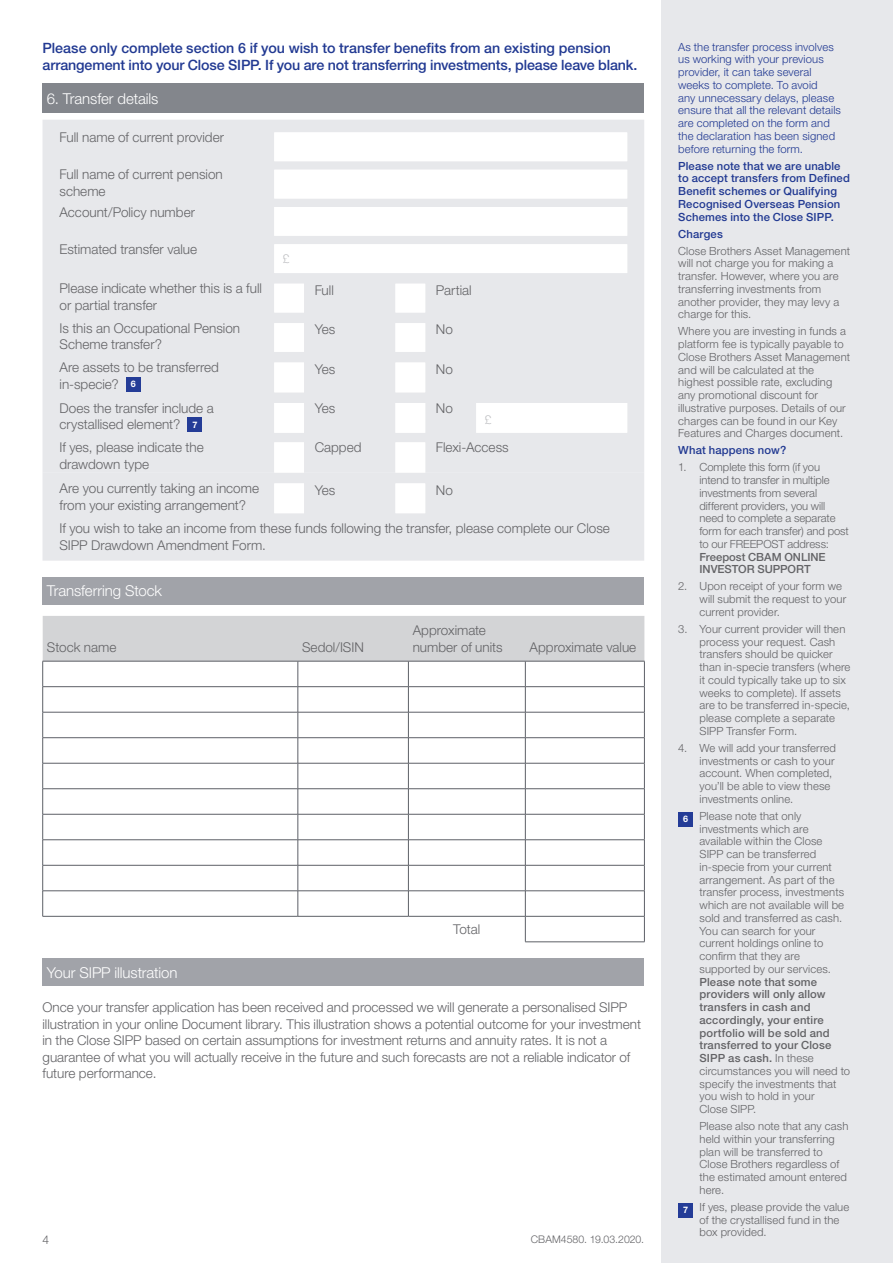
<style>
.page{position:relative;width:893px;height:1263px;background:#fff}
.page>*{position:absolute;margin:0;border:0;box-sizing:border-box;transform-origin:0 0}
.Section_head_white{font:300 15px "Helvetica Neue LT Pro";letter-spacing:-.005em;color:#fff}
.Notes_Dark_blue{font:500 14.25px/17.2px "Helvetica Neue LT Pro";letter-spacing:-.005em;color:#213992}
.Bodytext{font:300 13.5px/16.5px "Helvetica Neue LT Pro";color:#636366}
.Bullets{font:300 13.5px/16.5px "Helvetica Neue LT Pro";letter-spacing:-.005em;color:#636366}
.Job_reference{font:300 13.5px/16.5px "Helvetica Neue LT Pro";color:#636366}
.box{font:300 12px "Helvetica Neue LT Pro";color:#bcbdc0}
.t1{font:300 12px "Helvetica Neue LT Pro";color:#636366}
.Notes_Dark_blue-2{font:300 11.25px/12.8px "Helvetica Neue LT Pro";letter-spacing:.01em;color:#636366}
.Notes_grey{font:300 11.25px/12.8px "Helvetica Neue LT Pro";letter-spacing:.01em;color:#636366}
.Notes_Dark_blue-3{font:300 11.25px/12.8px "Helvetica Neue LT Pro";letter-spacing:.01em;color:#213992}
.Notes_Dark_blue-4{font:500 11.25px/12.8px "Helvetica Neue LT Pro";letter-spacing:.015em;color:#213992}
.t2{font:300 10.5px "Helvetica Neue LT Pro";color:#636366}
.Note_numbers_in_blue{font:700 9px "Helvetica Neue LT Pro";color:#fff}
.s1{font-weight:500}
</style>
<div class="page">
<div style="left:661px;top:0;width:232px;height:1263px;background:#e7e8eb"></div>
<div style="left:678px;top:812px;width:15px;height:14px;background:#243c97"></div>
<div style="left:678px;top:1203px;width:15px;height:14px;background:#243c97"></div>
<div style="left:43px;top:83px;width:601px;height:30px;background:#83868c"></div>
<div style="left:43px;top:120px;width:601px;height:353px;background:#e7e8eb"></div>
<svg style="left:274px;top:132px;width:353px;height:341px;fill:#e7e8eb"></svg>
<div style="left:126px;top:377px;width:15px;height:15px;background:#243c97"></div>
<div style="left:187px;top:417px;width:15px;height:15px;background:#243c97"></div>
<div style="left:43px;top:473px;width:601px;height:88px;background:#e7e8eb"></div>
<svg style="left:274px;top:483px;width:151px;height:30px"></svg>
<div style="left:43px;top:577px;width:601px;height:28px;background:#a1a3a9"></div>
<svg style="left:42px;top:616px;width:603px;height:326px"></svg>
<div style="left:43px;top:958px;width:601px;height:28px;background:#a1a3a9"></div>
<p class="Notes_Dark_blue" style="left:43px;top:39px;width:596px">Please only complete section 6 if you wish to transfer benefits from an existing pension arrangement into your Close SIPP. If you are not transferring investments, please leave blank.</p>
<p class="Section_head_white" style="left:47px;top:89px;width:113px">6. Transfer details</p>
<p class="Bodytext" style="left:60px;top:129px;width:166px">Full name of current provider</p>
<p class="Bodytext" style="left:60px;top:166px;width:165px">Full name of current pension scheme</p>
<p class="Bodytext" style="left:60px;top:203px;width:137px">Account/Policy number</p>
<p class="Bodytext" style="left:60px;top:241px;width:139px">Estimated transfer value</p>
<p class="box" style="left:283px;top:251px;width:8px">£</p>
<p class="Bodytext" style="left:60px;top:280px;width:204px">Please indicate whether this is a full or partial transfer</p>
<p class="Bodytext" style="left:315px;top:281px;width:21px">Full</p>
<p class="Bodytext" style="left:436px;top:281px;width:37px">Partial</p>
<p class="Bodytext" style="left:60px;top:319px;width:182px">Is this an Occupational Pension<br>Scheme transfer?</p>
<p class="Bodytext" style="left:315px;top:321px;width:22px">Yes</p>
<p class="Bodytext" style="left:436px;top:321px;width:19px">No</p>
<p class="Bodytext" style="left:60px;top:359px;width:161px">Are assets to be transferred in-specie?</p>
<p class="Bodytext" style="left:315px;top:361px;width:22px">Yes</p>
<p class="Bodytext" style="left:436px;top:361px;width:19px">No</p>
<p class="Note_numbers_in_blue" style="left:131px;top:378px;width:7px">6</p>
<p class="Bodytext" style="left:60px;top:399px;width:156px">Does the transfer include a crystallised element?</p>
<p class="Note_numbers_in_blue" style="left:192px;top:419px;width:7px">7</p>
<p class="Bodytext" style="left:315px;top:399px;width:22px">Yes</p>
<p class="Bodytext" style="left:436px;top:399px;width:19px">No</p>
<p class="box" style="left:485px;top:412px;width:8px">£</p>
<p class="Bodytext" style="left:60px;top:439px;width:146px">If yes, please indicate the drawdown type</p>
<p class="Bodytext" style="left:315px;top:439px;width:48px">Capped</p>
<p class="Bodytext" style="left:436px;top:439px;width:74px">Flexi-Access</p>
<p class="Bodytext" style="left:60px;top:480px;width:201px">Are you currently taking an income from your existing arrangement?</p>
<p class="Bodytext" style="left:315px;top:481px;width:22px">Yes</p>
<p class="Bodytext" style="left:436px;top:481px;width:19px">No</p>
<p class="Bodytext" style="left:60px;top:520px;width:552px">If you wish to take an income from these funds following the transfer, please complete our Close<br>SIPP Drawdown Amendment Form.</p>
<p class="Section_head_white" style="left:47px;top:582px;width:117px">Transferring Stock</p>
<p class="Job_reference" style="left:47px;top:638px;width:71px">Stock name</p>
<p class="Job_reference" style="left:302px;top:638px;width:63px">Sedol/ISIN</p>
<p class="Job_reference" style="left:413px;top:622px;width:92px">Approximate number of units</p>
<p class="Job_reference" style="left:530px;top:638px;width:108px">Approximate value</p>
<p class="Job_reference" style="left:453px;top:921px;width:29px">Total</p>
<p class="Section_head_white" style="left:47px;top:963px;width:132px">Your SIPP illustration</p>
<p class="Bullets" style="left:43px;top:999px;width:600px">Once your transfer application has been received and processed we will generate a personalised SIPP illustration in your online Document library. This illustration shows a potential outcome for your investment in the Close SIPP based on certain assumptions for investment returns and annuity rates. It is not a guarantee of what you will actually receive in the future and such forecasts are not a reliable indicator of future performance.</p>
<p class="t1" style="left:43px;top:1232px;width:8px">4</p>
<p class="t2" style="left:531px;top:1233px;width:115px">CBAM4580. 19.03.2020.</p>
<p class="Notes_Dark_blue-3" style="left:678px;top:40px;width:164px">As the transfer process involves us working with your previous provider, it can take several weeks to complete. To avoid<br>any unnecessary delays, please ensure that all the relevant details are completed on the form and the declaration has been signed before returning the form.</p>
<p class="Notes_Dark_blue-4" style="left:678px;top:159px;width:173px">Please note that we are unable to accept transfers from Defined<br>Benefit schemes or Qualifying<br>Recognised Overseas Pension<br>Schemes into the Close SIPP.</p>
<p class="Notes_Dark_blue-4" style="left:678px;top:227px;width:46px">Charges</p>
<p class="Notes_Dark_blue-2" style="left:678px;top:244px;width:173px">Close Brothers Asset Management will not charge you for making a transfer. However, where you are transferring investments from another provider, they may levy a charge for this.</p>
<p class="Notes_Dark_blue-2" style="left:678px;top:325px;width:173px">Where you are investing in funds a platform fee is typically payable to<br>Close Brothers Asset Management and will be calculated at the highest possible rate, excluding any promotional discount for illustrative purposes. Details of our charges can be found in our Key<br>Features and Charges document.</p>
<p class="Notes_Dark_blue-4" style="left:678px;top:444px;width:110px">What happens now?</p>
<p class="Notes_Dark_blue-2" style="left:699px;top:461px;width:151px;text-indent:-21px">1. Complete this form (if you intend to transfer in multiple investments from several different providers, you will need to complete a separate form for each transfer) and post to our FREEPOST address:<br><span class="s1">Freepost CBAM ONLINE<br>INVESTOR SUPPORT</span></p>
<p class="Notes_Dark_blue-2" style="left:699px;top:580px;width:148px;text-indent:-21px">2. Upon receipt of your form we will submit the request to your current provider.</p>
<p class="Notes_Dark_blue-2" style="left:699px;top:622px;width:152px;text-indent:-21px">3. Your current provider will then process your request. Cash transfers should be quicker than in-specie transfers (where it could typically take up to six weeks to complete). If assets are to be transferred in-specie, please complete a separate<br>SIPP Transfer Form.</p>
<p class="Notes_Dark_blue-2" style="left:699px;top:741px;width:138px;text-indent:-21px">4. We will add your transferred investments or cash to your account. When completed, you’ll be able to view these investments online.</p>
<p class="Note_numbers_in_blue" style="left:683px;top:813px;width:7px">6</p>
<p class="Notes_grey" style="left:699px;top:809px;width:152px">Please note that only investments which are available within the Close<br>SIPP can be transferred in-specie from your current arrangement. As part of the transfer process, investments which are not available will be sold and transferred as cash.<br>You can search for your current holdings online to confirm that they are supported by our services.<br><span class="s1">Please note that some providers will only allow transfers in cash and accordingly, your entire portfolio will be sold and transferred to your Close<br>SIPP as cash.</span> In these circumstances you will need to specify the investments that you wish to hold in your<br>Close SIPP.</p>
<p class="Notes_grey" style="left:699px;top:1119px;width:150px">Please also note that any cash held within your transferring plan will be transferred to<br>Close Brothers regardless of the estimated amount entered here.</p>
<p class="Note_numbers_in_blue" style="left:683px;top:1204px;width:7px">7</p>
<p class="Notes_grey" style="left:699px;top:1200px;width:151px">If yes, please provide the value of the crystallised fund in the box provided.</p>
</div>
